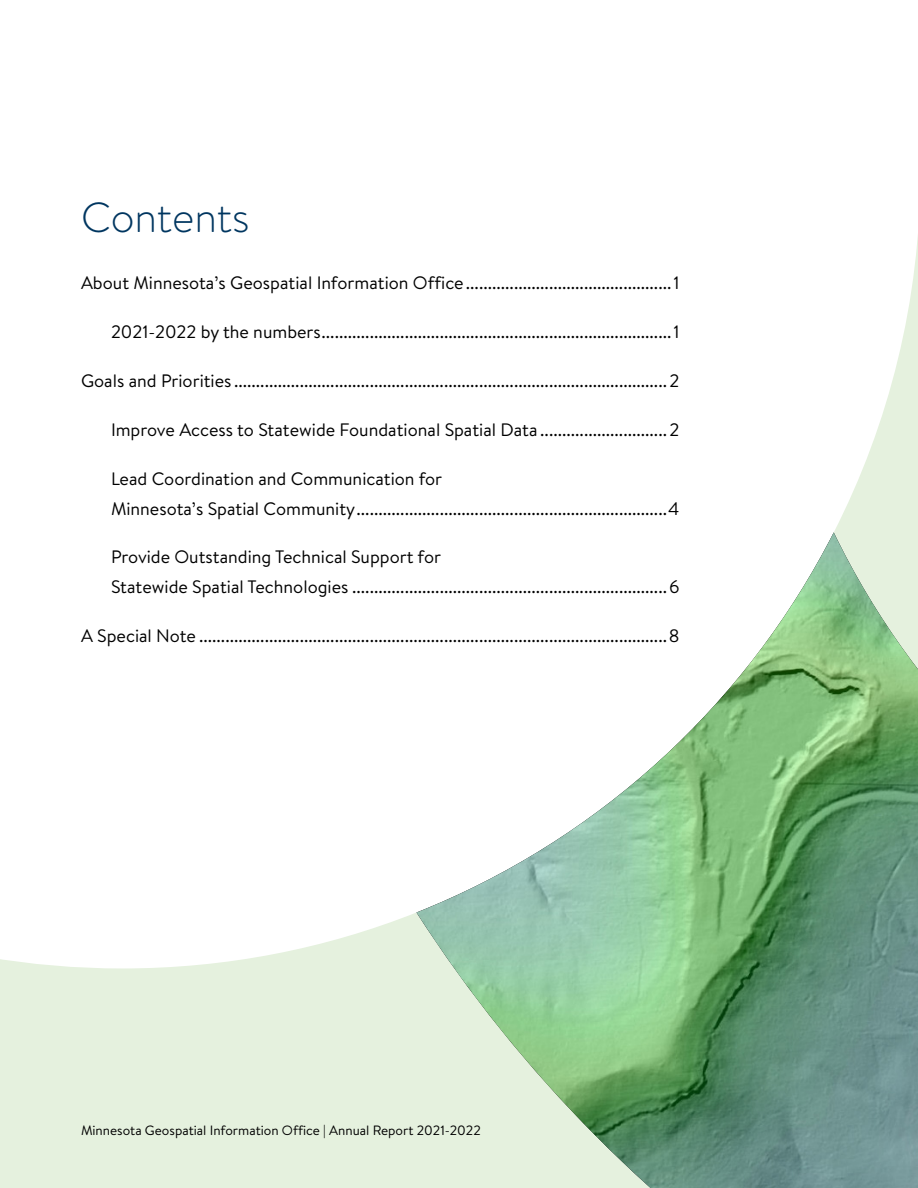
<style>
.page{position:relative;width:918px;height:1188px;background:#fff}
.page>*{position:absolute;margin:0;border:0;box-sizing:border-box;transform-origin:0 0}
.t1{font:300 42px "Brandon Text";color:#003660}
.t2{font:18px/30px "Brandon Text";color:#000}
.t3{font:13.5px "Brandon Text";color:#000}
</style>
<div class="page">
<svg style="left:834px;top:236px;width:84px;height:296px"></svg>
<svg style="left:0;top:913px;width:416px;height:275px;fill:#e5f1de"></svg>
<img style="left:416px;top:532px;width:502px;height:656px">
<h2 class="t1" style="left:81px;top:189px;width:170px">Contents</h2>
<p class="t2" style="left:81px;top:267px;width:600px">About Minnesota’s Geospatial Information Office...............................................1</p>
<p class="t2" style="left:111px;top:316px;width:570px">2021-2022 by the numbers................................................................................1</p>
<p class="t2" style="left:81px;top:365px;width:600px">Goals and Priorities ...................................................................................................2</p>
<p class="t2" style="left:111px;top:414px;width:570px">Improve Access to Statewide Foundational Spatial Data .............................2</p>
<p class="t2" style="left:111px;top:463px;width:570px">Lead Coordination and Communication for<br>Minnesota’s Spatial Community.......................................................................4</p>
<p class="t2" style="left:111px;top:542px;width:570px">Provide Outstanding Technical Support for<br>Statewide Spatial Technologies ........................................................................6</p>
<p class="t2" style="left:81px;top:621px;width:600px">A Special Note ...........................................................................................................8</p>
<p class="t3" style="left:81px;top:1121px;width:401px">Minnesota Geospatial Information Office | Annual Report 2021-2022</p>
</div>
